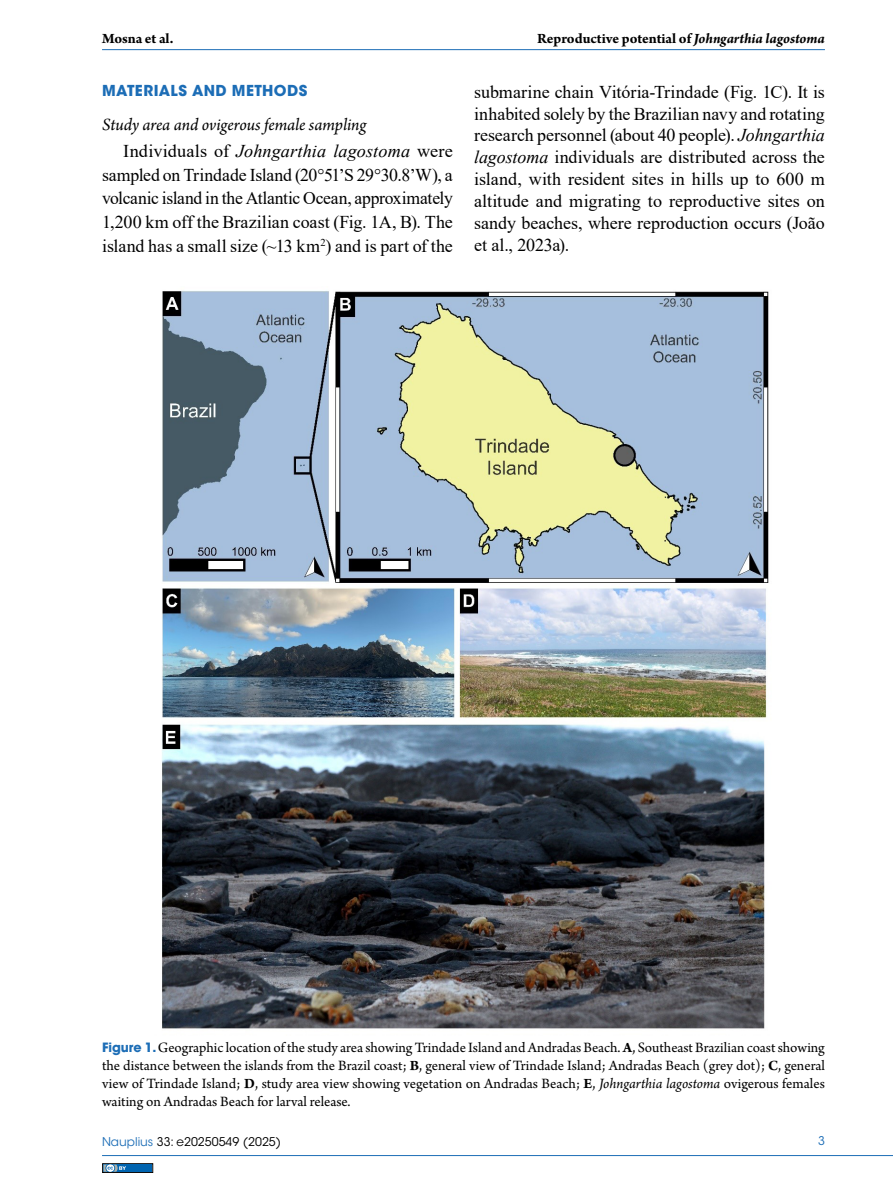
<style>
.page{position:relative;width:893px;height:1191px;background:#fff}
.page>*{position:absolute;margin:0;border:0;box-sizing:border-box;transform-origin:0 0}
.t1{font:18px/21.9px "Times New Roman";color:#000;text-align:justify}
.t2{font:italic 18px "Arno Pro";letter-spacing:-.005em;color:#000}
.t3{font:15px/18px "Arno Pro";color:#000;text-align:justify}
.t4{font:700 15px "Arno Pro";color:#000}
.t5{font:700 15px "ITC Avant Garde Std";letter-spacing:.03em;color:#1c6db6}
.t6{font:12px "ITC Avant Garde Std";color:#000}
.t7{font:12px "ITC Avant Garde Std";color:#1c6db6}
.s1{font-style:italic}
.s2{font-family:"ITC Avant Garde Std";font-weight:700;font-size:12.75px;color:#1c6db6}
.s3{font-weight:700}
.s4{color:#1c6db6}
</style>
<div class="page">
<div style="left:102px;top:1163px;width:51px;height:9px;border:1px solid #000"></div>
<div style="left:104px;top:1164px;width:48px;height:7px;background:#0064b0"></div>
<svg style="left:104px;top:1164px;width:22px;height:7px"></svg>
<hr style="left:102px;top:1155px;width:791px;height:1px;background:#1c6db6">
<hr style="left:102px;top:49px;width:723px;height:1px;background:#1c6db6">
<img style="left:162px;top:290px;width:607px;height:739px">
<p class="t4" style="left:102px;top:30px;width:73px">Mosna et al.</p>
<p class="t5" style="left:102px;top:81px;width:207px">MATERIALS AND METHODS</p>
<p class="t2" style="left:102px;top:114px;width:266px">Study area and ovigerous female sampling</p>
<p class="t1" style="left:102px;top:139px;width:352px;line-height:23.7px;text-indent:21px">Individuals of <span class="s1">Johngarthia lagostoma</span> were sampled on Trindade Island (20°51’S 29°30.8’W), a volcanic island in the Atlantic Ocean, approximately 1,200 km off the Brazilian coast (Fig. 1A, B). The island has a small size (~13 km<sup>2</sup>) and is part of the</p>
<p class="t4" style="left:537px;top:30px;width:289px">Reproductive potential of <span class="s1">Johngarthia lagostoma</span></p>
<p class="t1" style="left:474px;top:80px;width:352px">submarine chain Vitória-Trindade (Fig. 1C). It is inhabited solely by the Brazilian navy and rotating research personnel (about 40 people). <span class="s1">Johngarthia lagostoma</span> individuals are distributed across the island, with resident sites in hills up to 600 m altitude and migrating to reproductive sites on sandy beaches, where reproduction occurs (João et al., 2023a).</p>
<p class="t3" style="left:102px;top:1039px;width:724px"><span class="s2">Figure 1.</span> Geographic location of the study area showing Trindade Island and Andradas Beach. <span class="s3">A</span>, Southeast Brazilian coast showing the distance between the islands from the Brazil coast; <span class="s3">B</span>, general view of Trindade Island; Andradas Beach (grey dot); <span class="s3">C</span>, general view of Trindade Island; <span class="s3">D</span>, study area view showing vegetation on Andradas Beach; <span class="s3">E</span>, <span class="s1">Johngarthia lagostoma</span> ovigerous females waiting on Andradas Beach for larval release.</p>
<p class="t6" style="left:102px;top:1134px;width:181px"><span class="s4">Nauplius</span> 33: e20250549 (2025)</p>
<p class="t7" style="left:818px;top:1133px;width:8px">3</p>
</div>
